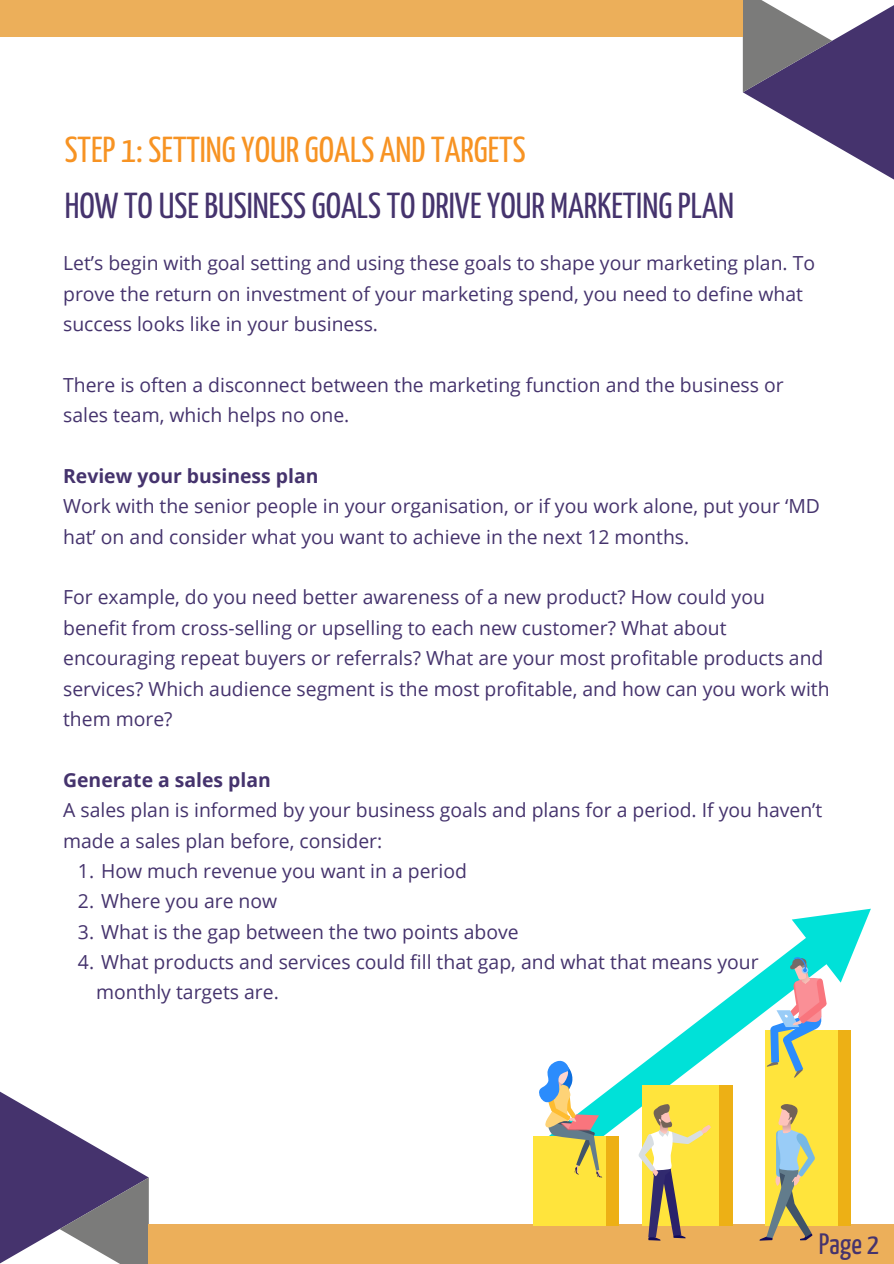
<style>
.page{position:relative;width:894px;height:1264px;background:#fff}
.page>*{position:absolute;margin:0;border:0;box-sizing:border-box;transform-origin:0 0}
.t1{font:36px "Yanone Kaffeesatz";color:#45336d}
.t2{font:36px "Yanone Kaffeesatz";color:#f79323}
.t3{font:29.4px "Yanone Kaffeesatz";color:#45336d}
.t4{font:19.35px/30.3px "Open Sans";color:#45336d}
.t5{font:700 19.35px "Open Sans";color:#45336d}
</style>
<div class="page">
<svg style="left:0;top:1091px;width:149px;height:172px"></svg>
<svg style="left:742px;top:0;width:151px;height:179px"></svg>
<div style="left:149px;top:1224px;width:744px;height:39px;background:#ecaf5a"></div>
<div style="left:0;top:0;width:742px;height:37px;background:#ecaf5a"></div>
<svg style="left:602px;top:968px;width:164px;height:199px"></svg>
<div style="left:546px;top:1136px;width:73px;height:89px;background:#edb015"></div>
<div style="left:533px;top:1136px;width:73px;height:89px;background:#ffe43c"></div>
<div style="left:778px;top:1030px;width:72px;height:195px;background:#edb015"></div>
<div style="left:765px;top:1030px;width:73px;height:195px;background:#ffe43c"></div>
<div style="left:656px;top:1085px;width:76px;height:140px;background:#edb015"></div>
<div style="left:642px;top:1085px;width:76px;height:140px;background:#ffe43c"></div>
<svg style="left:759px;top:1103px;width:55px;height:137px"></svg>
<svg style="left:766px;top:908px;width:104px;height:169px"></svg>
<svg style="left:539px;top:1060px;width:63px;height:117px"></svg>
<svg style="left:638px;top:1104px;width:72px;height:136px"></svg>
<p class="t2" style="left:65px;top:136px;width:462px">STEP 1: SETTING YOUR GOALS AND TARGETS</p>
<p class="t1" style="left:65px;top:192px;width:670px">HOW TO USE BUSINESS GOALS TO DRIVE YOUR MARKETING PLAN</p>
<h1 class="t4" style="left:63px;top:247px;width:753px">Let’s begin with goal setting and using these goals to shape your marketing plan. To prove the return on investment of your marketing spend, you need to define what success looks like in your business.</h1>
<h1 class="t4" style="left:63px;top:369px;width:722px">There is often a disconnect between the marketing function and the business or sales team, which helps no one.</h1>
<p class="t5" style="left:63px;top:462px;width:257px">Review your business plan</p>
<p class="t4" style="left:63px;top:490px;width:758px">Work with the senior people in your organisation, or if you work alone, put your ‘MD hat’ on and consider what you want to achieve in the next 12 months.</p>
<p class="t4" style="left:63px;top:581px;width:767px">For example, do you need better awareness of a new product? How could you benefit from cross-selling or upselling to each new customer? What about encouraging repeat buyers or referrals? What are your most profitable products and services? Which audience segment is the most profitable, and how can you work with them more?</p>
<p class="t5" style="left:63px;top:766px;width:209px">Generate a sales plan</p>
<p class="t4" style="left:63px;top:794px;width:760px">A sales plan is informed by your business goals and plans for a period. If you haven’t made a sales plan before, consider:</p>
<p class="t4" style="left:78px;top:855px;width:390px">1. How much revenue you want in a period</p>
<p class="t4" style="left:78px;top:885px;width:201px">2. Where you are now</p>
<p class="t4" style="left:78px;top:916px;width:442px">3. What is the gap between the two points above</p>
<p class="t4" style="left:96px;top:946px;width:663px;text-indent:-18px">4. What products and services could fill that gap, and what that means your monthly targets are.</p>
<p class="t3" style="left:818px;top:1231px;width:62px">Page 2</p>
</div>
